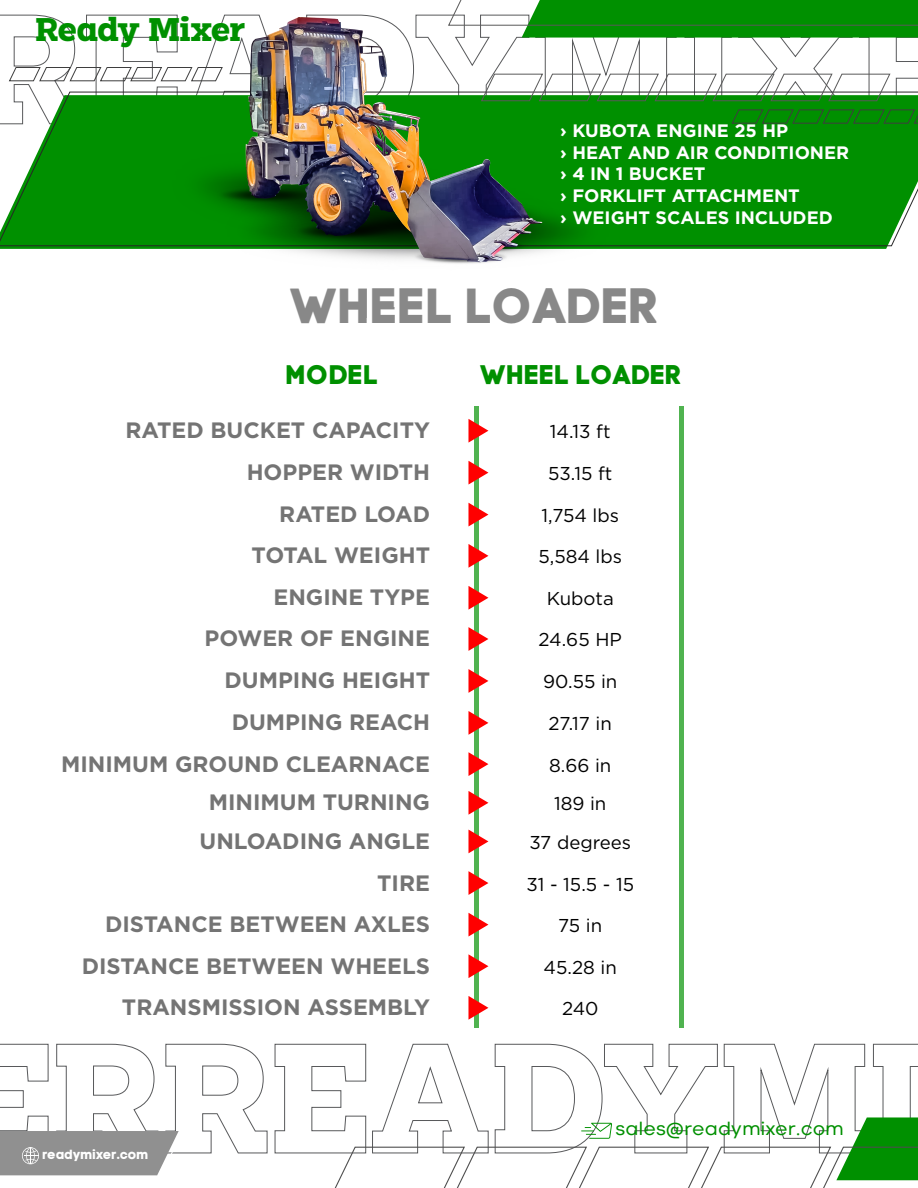
<style>
.page{position:relative;width:918px;height:1188px;background:#fff}
.page>*{position:absolute;margin:0;border:0;box-sizing:border-box;transform-origin:0 0}
.t1{font:49.2px "Code Pro Bold LC";color:#888}
.t2{font:700 34.2px "Clab Personal Use";letter-spacing:-.015em;color:#009000}
.t3{font:26.85px "Code Pro Bold LC";color:#009000}
.t4{font:700 22.2px "Gotham";color:#747474}
.t5{font:19.35px "Codec Cold";color:#009000}
.t6{font:18.6px "Gotham";color:#000}
.t7{font:700 18px/21.6px "Gotham";color:#fff}
.t8{font:13.2px "Code Pro Bold LC";color:#fff}
</style>
<div class="page">
<svg style="left:0;top:124px;width:918px;height:122px;background:#139713"></svg>
<svg style="left:0;top:15px;width:300px;height:109px"></svg>
<svg style="left:306px;top:0;width:612px;height:124px"></svg>
<svg style="left:0;top:1044px;width:267px;height:132px"></svg>
<div style="left:133px;top:114px;width:466px;height:135px;background:#009000"></div>
<div style="left:558px;top:153px;width:92px;height:96px;background:#009000"></div>
<img style="left:543px;top:133px;width:15px;height:53px">
<img style="left:434px;top:186px;width:147px;height:78px">
<img style="left:166px;top:134px;width:80px;height:115px">
<hr style="left:474px;top:407px;width:4px;height:621px;background:#50b350">
<div style="left:679px;top:407px;width:5px;height:621px;background:#50b350"></div>
<svg style="left:468px;top:419px;width:20px;height:24px"></svg>
<svg style="left:468px;top:461px;width:20px;height:24px"></svg>
<svg style="left:468px;top:503px;width:20px;height:23px"></svg>
<svg style="left:468px;top:544px;width:20px;height:24px"></svg>
<svg style="left:468px;top:586px;width:20px;height:24px"></svg>
<svg style="left:468px;top:627px;width:20px;height:24px"></svg>
<svg style="left:468px;top:669px;width:20px;height:24px"></svg>
<svg style="left:468px;top:711px;width:20px;height:24px"></svg>
<svg style="left:468px;top:752px;width:20px;height:24px"></svg>
<svg style="left:468px;top:791px;width:20px;height:24px"></svg>
<svg style="left:468px;top:830px;width:20px;height:23px"></svg>
<svg style="left:468px;top:871px;width:20px;height:24px"></svg>
<svg style="left:468px;top:913px;width:20px;height:24px"></svg>
<svg style="left:468px;top:954px;width:20px;height:24px"></svg>
<svg style="left:468px;top:996px;width:20px;height:24px"></svg>
<svg style="left:275px;top:1044px;width:643px;height:144px"></svg>
<img style="left:246px;top:22px;width:297px;height:240px">
<h2 class="t2" style="left:36px;top:9px;width:211px">Ready Mixer</h2>
<p class="t7" style="left:560px;top:120px;width:290px">› KUBOTA ENGINE 25 HP<br>› HEAT AND AIR CONDITIONER › 4 IN 1 BUCKET<br>› FORKLIFT ATTACHMENT<br>› WEIGHT SCALES INCLUDED</p>
<h1 class="t1" style="left:289px;top:275px;width:370px">WHEEL LOADER</h1>
<p class="t3" style="left:285px;top:358px;width:94px">MODEL</p>
<p class="t3" style="left:480px;top:358px;width:203px">WHEEL LOADER</p>
<p class="t4" style="left:125px;top:416px;width:306px">RATED BUCKET CAPACITY</p>
<p class="t6" style="left:550px;top:420px;width:62px">14.13 ft</p>
<p class="t4" style="left:247px;top:458px;width:185px">HOPPER WIDTH</p>
<p class="t6" style="left:548px;top:462px;width:66px">53.15 ft</p>
<p class="t4" style="left:279px;top:499px;width:152px">RATED LOAD</p>
<p class="t6" style="left:542px;top:504px;width:79px">1,754 lbs</p>
<p class="t4" style="left:252px;top:541px;width:180px">TOTAL WEIGHT</p>
<p class="t6" style="left:538px;top:545px;width:85px">5,584 lbs</p>
<p class="t4" style="left:273px;top:583px;width:158px">ENGINE TYPE</p>
<p class="t6" style="left:547px;top:587px;width:69px">Kubota</p>
<p class="t4" style="left:205px;top:624px;width:227px">POWER OF ENGINE</p>
<p class="t6" style="left:539px;top:628px;width:85px">24.65 HP</p>
<p class="t4" style="left:225px;top:666px;width:207px">DUMPING HEIGHT</p>
<p class="t6" style="left:543px;top:670px;width:76px">90.55 in</p>
<p class="t4" style="left:232px;top:708px;width:200px">DUMPING REACH</p>
<p class="t6" style="left:549px;top:712px;width:65px">27.17 in</p>
<p class="t4" style="left:61px;top:749px;width:370px">MINIMUM GROUND CLEARNACE</p>
<p class="t6" style="left:549px;top:753px;width:64px">8.66 in</p>
<p class="t4" style="left:209px;top:788px;width:223px">MINIMUM TURNING</p>
<p class="t6" style="left:554px;top:792px;width:54px">189 in</p>
<p class="t4" style="left:200px;top:826px;width:232px">UNLOADING ANGLE</p>
<p class="t6" style="left:529px;top:830px;width:103px">37 degrees</p>
<p class="t4" style="left:377px;top:868px;width:54px">TIRE</p>
<p class="t6" style="left:526px;top:872px;width:109px">31 - 15.5 - 15</p>
<p class="t4" style="left:105px;top:910px;width:326px">DISTANCE BETWEEN AXLES</p>
<p class="t6" style="left:558px;top:914px;width:45px">75 in</p>
<p class="t4" style="left:82px;top:951px;width:350px">DISTANCE BETWEEN WHEELS</p>
<p class="t6" style="left:544px;top:955px;width:75px">45.28 in</p>
<p class="t4" style="left:122px;top:993px;width:310px">TRANSMISSION ASSEMBLY</p>
<p class="t6" style="left:562px;top:997px;width:38px">240</p>
<p class="t8" style="left:42px;top:1147px;width:108px">readymixer.com</p>
<p class="t5" style="left:616px;top:1117px;width:230px">sales@readymixer.com</p>
</div>
